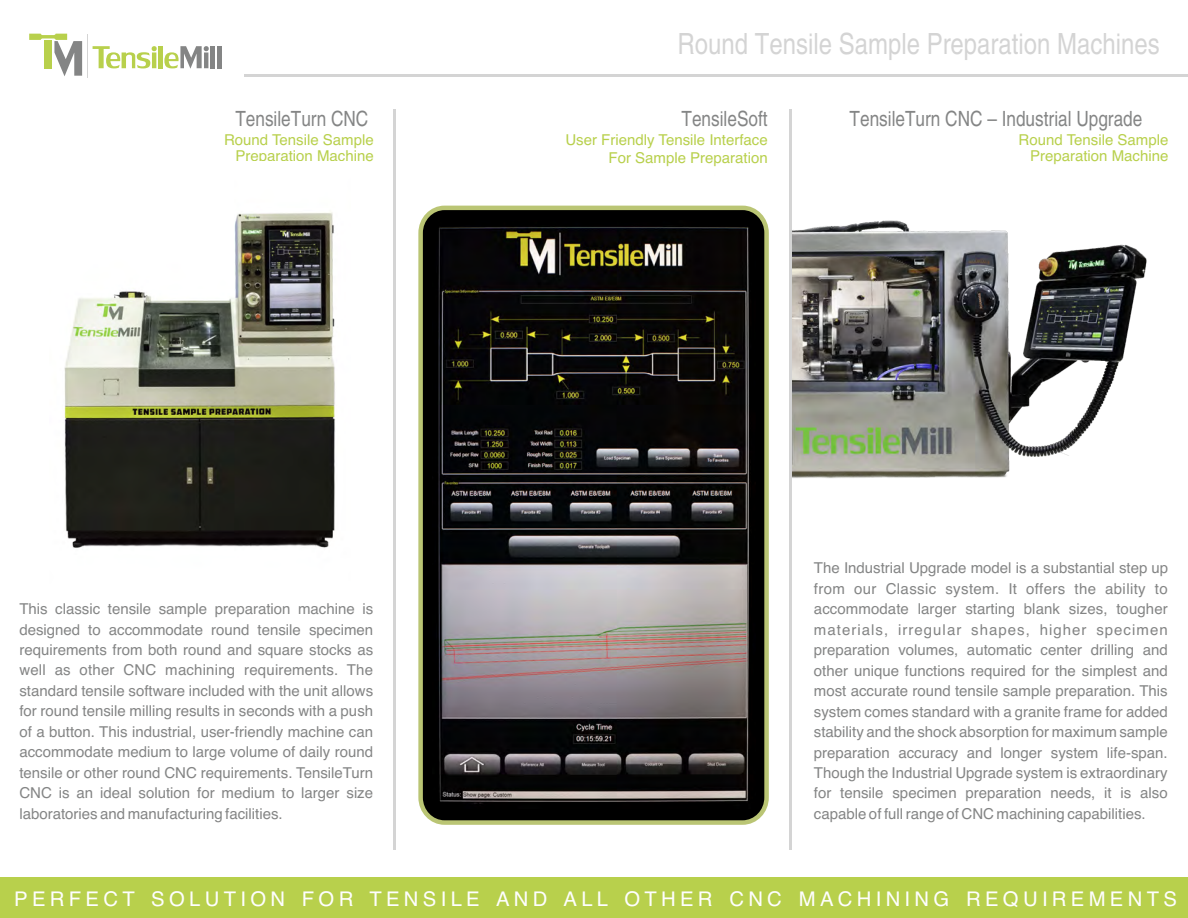
<style>
.page{position:relative;width:1188px;height:918px;background:#fff}
.page>*{position:absolute;margin:0;border:0;box-sizing:border-box;transform-origin:0 0}
.t1{font:condensed 29.25px "Helvetica";color:#d4d4d4}
.t2{font:condensed 21px "Helvetica";color:#848585}
.t3{font:20.25px "Helvetica";letter-spacing:.215em;color:#fefefe}
.t4{font:15px/20.4px "Helvetica";color:#848585;text-align:justify}
.t5{font:15px/15.6px "Helvetica";color:#b8d04c;text-align:right}
</style>
<div class="page">
<img style="left:792px;top:220px;width:355px;height:258px">
<svg style="left:93px;top:46px;width:64px;height:22px"></svg>
<div style="left:158px;top:46px;width:5px;height:22px;background:#b8d04c"></div>
<svg style="left:164px;top:46px;width:45px;height:23px"></svg>
<div style="left:210px;top:46px;width:5px;height:22px;background:#848585"></div>
<hr style="left:217px;top:46px;width:4px;height:22px;background:#848585">
<hr style="left:87px;top:35px;width:1px;height:43px;background:#d4d4d4">
<svg style="left:29px;top:34px;width:53px;height:42px"></svg>
<hr style="left:245px;top:74px;width:943px;height:3px;background:#d4d4d4">
<hr style="left:394px;top:109px;width:2px;height:741px;background:#d4d4d4">
<div style="left:0;top:878px;width:1188px;height:40px;background:#b8d04c"></div>
<div style="left:418px;top:206px;width:351px;height:619px;background:#000;border:4px solid #bac574;border-radius:24px"></div>
<img style="left:438px;top:226px;width:311px;height:578px">
<img style="left:64px;top:212px;width:271px;height:336px">
<hr style="left:790px;top:109px;width:2px;height:741px;background:#d4d4d4">
<h2 class="t2" style="left:235px;top:111px;width:134px">TensileTurn CNC</h2>
<p class="t5" style="left:224px;top:133px;width:151px">Round Tensile Sample<br>Preparation Machine</p>
<p class="t4" style="left:19px;top:600px;width:355px">This classic tensile sample preparation machine is designed to accommodate round tensile specimen requirements from both round and square stocks as well as other CNC machining requirements. The standard tensile software included with the unit allows for round tensile milling results in seconds with a push of a button. This industrial, user-friendly machine can accommodate medium to large volume of daily round tensile or other round CNC requirements. TensileTurn CNC is an ideal solution for medium to larger size laboratories and manufacturing facilities.</p>
<h1 class="t1" style="left:678px;top:32px;width:484px">Round Tensile Sample Preparation Machines</h1>
<h2 class="t2" style="left:682px;top:111px;width:88px">TensileSoft</h2>
<p class="t5" style="left:565px;top:132px;width:204px;line-height:18.1px">User Friendly Tensile Interface<br>For Sample Preparation</p>
<h2 class="t2" style="left:850px;top:111px;width:294px">TensileTurn CNC – Industrial Upgrade</h2>
<p class="t5" style="left:1019px;top:133px;width:151px">Round Tensile Sample<br>Preparation Machine</p>
<p class="t4" style="left:814px;top:559px;width:356px">The Industrial Upgrade model is a substantial step up from our Classic system. It offers the ability to accommodate larger starting blank sizes, tougher materials, irregular shapes, higher specimen preparation volumes, automatic center drilling and other unique functions required for the simplest and most accurate round tensile sample preparation. This system comes standard with a granite frame for added stability and the shock absorption for maximum sample preparation accuracy and longer system life-span.<br>Though the Industrial Upgrade system is extraordinary for tensile specimen preparation needs, it is also capable of full range of CNC machining capabilities.</p>
<h3 class="t3" style="left:14px;top:891px;width:1164px">PERFECT SOLUTION FOR TENSILE AND ALL OTHER CNC MACHINING REQUIREMENTS</h3>
</div>
